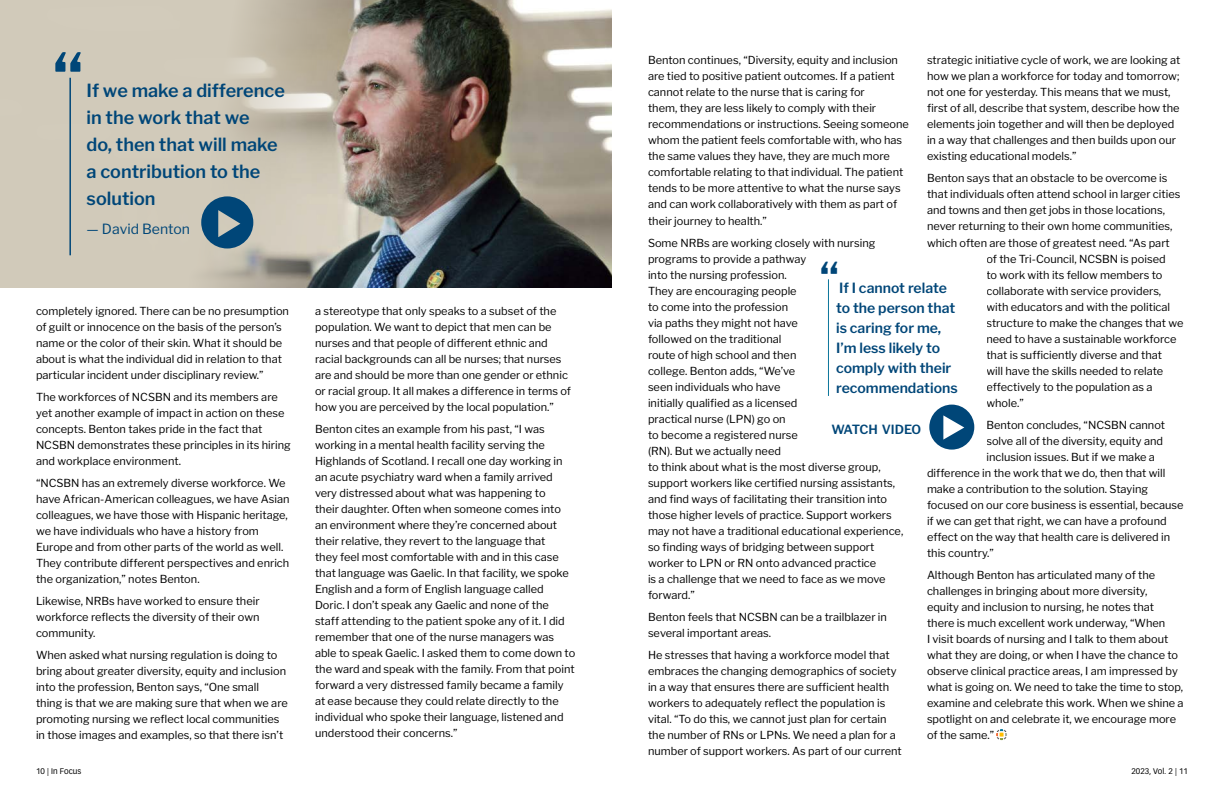
<style>
.page{position:relative;width:1224px;height:792px;background:#fff}
.page>*{position:absolute;margin:0;border:0;box-sizing:border-box;transform-origin:0 0}
.t1{font:600 72px "Libre Franklin";color:#004678}
.t2{font:600 45px "Libre Franklin";color:#004678}
.t3{font:600 18px/27px "Libre Franklin";color:#004678}
.t4{font:600 14px/20px "Libre Franklin";color:#004678}
.t5{font:14px "Libre Franklin";color:#004678}
.t6{font:600 12.6px "Libre Franklin";letter-spacing:-.025em;color:#004678}
.t7{font:11px/16px "Libre Franklin";color:#000}
.t8{font:8px "Vectora LT Std";color:#000}
</style>
<div class="page">
<svg style="left:996px;top:729px;width:11px;height:11px"></svg>
<img style="left:0;top:0;width:612px;height:288px">
<hr style="left:69px;top:78px;width:2px;height:177px;background:#004678">
<svg style="left:201px;top:196px;width:52px;height:53px"></svg>
<svg style="left:929px;top:405px;width:45px;height:45px"></svg>
<hr style="left:828px;top:279px;width:1px;height:117px;background:#0c759a">
<h1 class="t1" style="left:52px;top:36px;width:33px">“</h1>
<h3 class="t3" style="left:87px;top:77px;width:200px">If we make a difference in the work that we<br>do, then that will make a contribution to the solution</h3>
<p class="t5" style="left:87px;top:220px;width:105px">— David Benton</p>
<p class="t7" style="left:36px;top:303px;width:255px">completely ignored. There can be no presumption of guilt or innocence on the basis of the person’s name or the color of their skin. What it should be about is what the individual did in relation to that particular incident under disciplinary review.”</p>
<p class="t7" style="left:36px;top:389px;width:256px">The workforces of NCSBN and its members are yet another example of impact in action on these concepts. Benton takes pride in the fact that NCSBN demonstrates these principles in its hiring and workplace environment.</p>
<p class="t7" style="left:36px;top:475px;width:255px">“NCSBN has an extremely diverse workforce. We have African-American colleagues, we have Asian colleagues, we have those with Hispanic heritage, we have individuals who have a history from Europe and from other parts of the world as well.<br>They contribute different perspectives and enrich the organization,” notes Benton.</p>
<p class="t7" style="left:36px;top:593px;width:225px;text-align:justify">Likewise, NRBs have worked to ensure their workforce reflects the diversity of their own community.</p>
<p class="t7" style="left:36px;top:647px;width:253px">When asked what nursing regulation is doing to bring about greater diversity, equity and inclusion into the profession, Benton says, “One small thing is that we are making sure that when we are promoting nursing we reflect local communities in those images and examples, so that there isn’t</p>
<p class="t7" style="left:315px;top:303px;width:258px">a stereotype that only speaks to a subset of the population. We want to depict that men can be nurses and that people of different ethnic and racial backgrounds can all be nurses; that nurses are and should be more than one gender or ethnic or racial group. It all makes a difference in terms of how you are perceived by the local population.”</p>
<p class="t7" style="left:315px;top:421px;width:262px">Benton cites an example from his past, “I was working in a mental health facility serving the Highlands of Scotland. I recall one day working in an acute psychiatry ward when a family arrived very distressed about what was happening to<br>their daughter. Often when someone comes into an environment where they’re concerned about their relative, they revert to the language that<br>they feel most comfortable with and in this case that language was Gaelic. In that facility, we spoke English and a form of English language called Doric. I don’t speak any Gaelic and none of the staff attending to the patient spoke any of it. I did remember that one of the nurse managers was able to speak Gaelic. I asked them to come down to the ward and speak with the family. From that point forward a very distressed family became a family at ease because they could relate directly to the individual who spoke their language, listened and understood their concerns.”</p>
<p class="t7" style="left:648px;top:52px;width:262px">Benton continues, “Diversity, equity and inclusion are tied to positive patient outcomes. If a patient cannot relate to the nurse that is caring for<br>them, they are less likely to comply with their recommendations or instructions. Seeing someone whom the patient feels comfortable with, who has the same values they have, they are much more comfortable relating to that individual. The patient tends to be more attentive to what the nurse says and can work collaboratively with them as part of their journey to health.”</p>
<p class="t7" style="left:648px;top:235px;width:257px">Some NRBs are working closely with nursing programs to provide a pathway<br>into the nursing profession.<br>They are encouraging people<br>to come into the profession<br>via paths they might not have<br>followed on the traditional<br>route of high school and then<br>college. Benton adds, “We’ve<br>seen individuals who have<br>initially qualified as a licensed<br>practical nurse (LPN) go on<br>to become a registered nurse<br>(RN). But we actually need<br>to think about what is the most diverse group, support workers like certified nursing assistants, and find ways of facilitating their transition into those higher levels of practice. Support workers may not have a traditional educational experience, so finding ways of bridging between support worker to LPN or RN onto advanced practice<br>is a challenge that we need to face as we move forward.”</p>
<p class="t7" style="left:648px;top:609px;width:241px">Benton feels that NCSBN can be a trailblazer in several important areas.</p>
<p class="t7" style="left:648px;top:647px;width:255px">He stresses that having a workforce model that embraces the changing demographics of society in a way that ensures there are sufficient health workers to adequately reflect the population is vital. “To do this, we cannot just plan for certain the number of RNs or LPNs. We need a plan for a number of support workers. As part of our current</p>
<p class="t7" style="left:927px;top:52px;width:255px">strategic initiative cycle of work, we are looking at how we plan a workforce for today and tomorrow; not one for yesterday. This means that we must, first of all, describe that system, describe how the elements join together and will then be deployed in a way that challenges and then builds upon our existing educational models.”</p>
<p class="t7" style="left:927px;top:170px;width:242px">Benton says that an obstacle to be overcome is</p>
<p class="t7" style="left:927px;top:186px;width:255px">that individuals often attend school in larger cities</p>
<p class="t7" style="left:927px;top:203px;width:240px">and towns and then get jobs in those locations,</p>
<p class="t7" style="left:927px;top:219px;width:247px">never returning to their own home communities,</p>
<p class="t7" style="left:927px;top:235px;width:244px">which often are those of greatest need. “As part</p>
<p class="t7" style="left:986px;top:251px;width:181px">of the Tri-Council, NCSBN is poised</p>
<p class="t7" style="left:986px;top:267px;width:178px">to work with its fellow members to</p>
<p class="t7" style="left:986px;top:283px;width:176px">collaborate with service providers,</p>
<p class="t7" style="left:986px;top:299px;width:185px">with educators and with the political</p>
<p class="t7" style="left:986px;top:315px;width:199px">structure to make the changes that we</p>
<p class="t7" style="left:986px;top:331px;width:192px">need to have a sustainable workforce</p>
<p class="t7" style="left:986px;top:347px;width:177px">that is sufficiently diverse and that</p>
<p class="t7" style="left:986px;top:363px;width:178px">will have the skills needed to relate</p>
<p class="t7" style="left:986px;top:379px;width:168px">effectively to the population as a</p>
<p class="t7" style="left:986px;top:395px;width:39px">whole.”</p>
<p class="t7" style="left:986px;top:417px;width:180px">Benton concludes, “NCSBN cannot</p>
<p class="t7" style="left:986px;top:433px;width:178px">solve all of the diversity, equity and</p>
<p class="t7" style="left:986px;top:449px;width:170px">inclusion issues. But if we make a</p>
<p class="t7" style="left:927px;top:465px;width:240px">difference in the work that we do, then that will</p>
<p class="t7" style="left:927px;top:481px;width:223px">make a contribution to the solution. Staying</p>
<p class="t7" style="left:927px;top:497px;width:258px">focused on our core business is essential, because</p>
<p class="t7" style="left:927px;top:513px;width:241px">if we can get that right, we can have a profound</p>
<p class="t7" style="left:927px;top:529px;width:245px">effect on the way that health care is delivered in</p>
<p class="t7" style="left:927px;top:545px;width:68px">this country.”</p>
<p class="t7" style="left:927px;top:567px;width:258px">Although Benton has articulated many of the challenges in bringing about more diversity,<br>equity and inclusion to nursing, he notes that there is much excellent work underway, “When<br>I visit boards of nursing and I talk to them about what they are doing, or when I have the chance to observe clinical practice areas, I am impressed by what is going on. We need to take the time to stop, examine and celebrate this work. When we shine a spotlight on and celebrate it, we encourage more of the same.”</p>
<h2 class="t2" style="left:819px;top:252px;width:21px">“</h2>
<p class="t4" style="left:836px;top:278px;width:123px">If I cannot relate to the person that is caring for me,<br>I’m less likely to comply with their recommendations</p>
<p class="t6" style="left:831px;top:422px;width:91px">WATCH VIDEO</p>
<p class="t8" style="left:36px;top:767px;width:47px">10 | In Focus</p>
<p class="t8" style="left:1132px;top:767px;width:58px">2023, Vol. 2 | 11</p>
</div>
